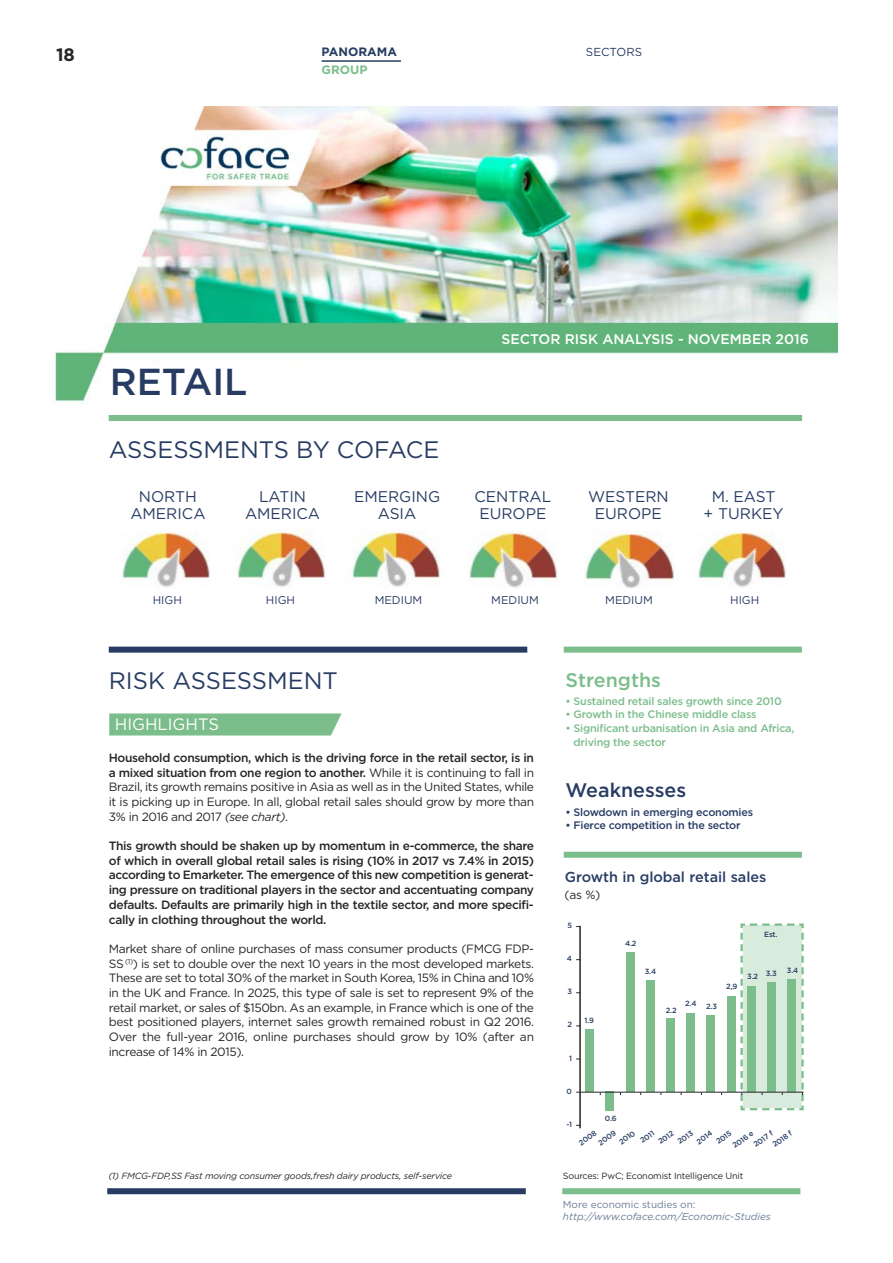
<style>
.page{position:relative;width:893px;height:1263px;background:#fff}
.page>*{position:absolute;margin:0;border:0;box-sizing:border-box;transform-origin:0 0}
.t1{font:500 37.5px "Gotham";color:#283c63}
.t2{font:23.85px "Gotham";color:#283c63}
.t3{font:500 19.65px "Gotham";color:#283c63}
.t4{font:500 19.65px "Gotham";color:#7cbd8c}
.t5{font:700 18px "Gotham";color:#272627}
.t6{font:16.5px "Gotham";color:#fff}
.t7{font:15.45px/16.6px "Gotham";color:#283c63;text-align:center}
.t8{font:500 14.4px "Gotham";color:#283c63}
.t9{font:500 13.95px "Gotham";color:#fff}
.t10{font:700 12.15px "Gotham";color:#283c63}
.t11{font:700 12.15px "Gotham";color:#7cbd8c}
.t12{font:12px/14.7px "Gotham";letter-spacing:-.03em;color:#272627;text-align:justify}
.t13{font:500 12px/14.7px "Gotham";letter-spacing:-.03em;color:#272627;text-align:justify}
.t14{font:11.55px "Gotham";color:#283c63}
.t15{font:11.25px "Gotham";color:#283c63}
.t16{font:500 10.8px/13.8px "Gotham";letter-spacing:-.02em;color:#7cbd8c}
.t17{font:500 10.8px "Gotham";letter-spacing:-.02em;color:#283c63}
.t18{font:italic 10.05px "Gotham";color:#6b7c97}
.t19{font:10.05px "Gotham";color:#6b7c97}
.t20{font:italic 9px "Gotham";letter-spacing:-.02em;color:#272627}
.t21{font:9px "Gotham";letter-spacing:-.02em;color:#272627}
.t22{font:500 7.5px "Gotham";color:#283c63}
.s1{font-weight:500}
.s2{font-style:italic}
</style>
<div class="page">
<img style="left:54px;top:106px;width:784px;height:299px">
<img style="left:584px;top:532px;width:90px;height:56px">
<img style="left:351px;top:531px;width:89px;height:56px">
<img style="left:122px;top:530px;width:204px;height:58px">
<img style="left:698px;top:532px;width:88px;height:55px">
<div style="left:110px;top:365px;width:382px;height:44px;background:#fff"></div>
<div style="left:109px;top:415px;width:693px;height:6px;background:#7cbd8c"></div>
<div style="left:109px;top:647px;width:418px;height:6px;background:#283c63"></div>
<div style="left:564px;top:647px;width:238px;height:6px;background:#7cbd8c"></div>
<div style="left:107px;top:1188px;width:419px;height:6px;background:#283c63"></div>
<div style="left:562px;top:1188px;width:238px;height:6px;background:#7cbd8c"></div>
<svg style="left:109px;top:713px;width:233px;height:22px;background:#82c091"></svg>
<div style="left:564px;top:852px;width:238px;height:6px;background:#7cbd8c"></div>
<div style="left:111px;top:490px;width:114px;height:41px;background:#fff"></div>
<img style="left:469px;top:530px;width:88px;height:58px">
<hr style="left:579px;top:926px;width:2px;height:202px;background:#272627">
<svg style="left:739px;top:923px;width:65px;height:188px;background:#d3e8d8"></svg>
<div style="left:585px;top:1029px;width:9px;height:63px;background:#7cbd8c"></div>
<div style="left:606px;top:1092px;width:8px;height:19px;background:#7cbd8c"></div>
<div style="left:626px;top:952px;width:8px;height:140px;background:#7cbd8c"></div>
<div style="left:646px;top:980px;width:8px;height:112px;background:#7cbd8c"></div>
<div style="left:666px;top:1018px;width:9px;height:74px;background:#7cbd8c"></div>
<div style="left:686px;top:1013px;width:9px;height:79px;background:#7cbd8c"></div>
<div style="left:707px;top:1015px;width:8px;height:77px;background:#7cbd8c"></div>
<div style="left:727px;top:996px;width:8px;height:96px;background:#7cbd8c"></div>
<div style="left:747px;top:986px;width:8px;height:106px;background:#7cbd8c"></div>
<div style="left:767px;top:982px;width:9px;height:110px;background:#7cbd8c"></div>
<div style="left:787px;top:979px;width:9px;height:113px;background:#7cbd8c"></div>
<hr style="left:576px;top:1092px;width:228px;height:1px;background:#272627">
<hr style="left:322px;top:60px;width:79px;height:2px;background:#283c63">
<h3 class="t5" style="left:56px;top:44px;width:20px">18</h3>
<p class="t10" style="left:322px;top:44px;width:77px">PANORAMA</p>
<p class="t14" style="left:586px;top:45px;width:58px">SECTORS</p>
<p class="t11" style="left:322px;top:62px;width:47px">GROUP</p>
<h1 class="t1" style="left:110px;top:360px;width:139px">RETAIL</h1>
<h2 class="t2" style="left:109px;top:435px;width:332px">ASSESSMENTS BY COFACE</h2>
<p class="t9" style="left:502px;top:331px;width:309px">SECTOR RISK ANALYSIS - NOVEMBER 2016</p>
<p class="t7" style="left:130px;top:489px;width:77px">NORTH<br>AMERICA</p>
<p class="t7" style="left:245px;top:489px;width:77px">LATIN<br>AMERICA</p>
<p class="t7" style="left:354px;top:489px;width:88px">EMERGING<br>ASIA</p>
<p class="t7" style="left:474px;top:489px;width:78px">CENTRAL<br>EUROPE</p>
<p class="t7" style="left:588px;top:489px;width:82px">WESTERN<br>EUROPE</p>
<p class="t7" style="left:704px;top:489px;width:81px">M. EAST<br>+ TURKEY</p>
<p class="t15" style="left:153px;top:594px;width:31px">HIGH</p>
<p class="t15" style="left:266px;top:594px;width:31px">HIGH</p>
<p class="t15" style="left:375px;top:594px;width:49px">MEDIUM</p>
<p class="t15" style="left:491px;top:594px;width:49px">MEDIUM</p>
<p class="t15" style="left:605px;top:594px;width:49px">MEDIUM</p>
<p class="t15" style="left:730px;top:594px;width:31px">HIGH</p>
<h2 class="t2" style="left:109px;top:666px;width:231px">RISK ASSESSMENT</h2>
<h3 class="t6" style="left:115px;top:714px;width:106px">HIGHLIGHTS</h3>
<p class="t12" style="left:109px;top:750px;width:427px"><span class="s1">Household consumption, which is the driving force in the retail sector, is in a mixed situation from one region to another.</span> While it is continuing to fall in Brazil, its growth remains positive in Asia as well as in the United States, while it is picking up in Europe. In all, global retail sales should grow by more than 3% in 2016 and 2017 <span class="s2">(see chart)</span>.</p>
<p class="t13" style="left:109px;top:838px;width:427px">This growth should be shaken up by momentum in e-commerce, the share of which in overall global retail sales is rising (10% in 2017 vs 7.4% in 2015) according to Emarketer. The emergence of this new competition is generat&shy;ing pressure on traditional players in the sector and accentuating company defaults. Defaults are primarily high in the textile sector, and more specifi&shy;cally in clothing throughout the world.</p>
<p class="t12" style="left:109px;top:941px;width:427px">Market share of online purchases of mass consumer products (FMCG FDP-SS <sup>(1)</sup>) is set to double over the next 10 years in the most developed markets.<br>These are set to total 30% of the market in South Korea, 15% in China and 10% in the UK and France. In 2025, this type of sale is set to represent 9% of the retail market, or sales of $150bn. As an example, in France which is one of the best positioned players, internet sales growth remained robust in Q2 2016.<br>Over the full-year 2016, online purchases should grow by 10% (after an increase of 14% in 2015).</p>
<h3 class="t4" style="left:566px;top:668px;width:97px">Strengths</h3>
<p class="t16" style="left:565px;top:694px;width:218px">• Sustained retail sales growth since 2010</p>
<p class="t16" style="left:565px;top:708px;width:193px">• Growth in the Chinese middle class</p>
<p class="t16" style="left:574px;top:721px;width:222px;text-indent:-8px">• Significant urbanisation in Asia and Africa, driving the sector</p>
<h3 class="t3" style="left:566px;top:779px;width:122px">Weaknesses</h3>
<p class="t17" style="left:565px;top:806px;width:189px">• Slowdown in emerging economies</p>
<p class="t17" style="left:565px;top:819px;width:176px">• Fierce competition in the sector</p>
<p class="t8" style="left:565px;top:868px;width:203px">Growth in global retail sales</p>
<p class="t12" style="left:565px;top:888px;width:37px">(as %)</p>
<p class="t22" style="left:567px;top:921px;width:6px">5</p>
<p class="t22" style="left:567px;top:954px;width:7px">4</p>
<p class="t22" style="left:567px;top:987px;width:6px">3</p>
<p class="t22" style="left:567px;top:1020px;width:6px">2</p>
<p class="t22" style="left:569px;top:1053px;width:4px">1</p>
<p class="t22" style="left:567px;top:1087px;width:7px">0</p>
<p class="t22" style="left:566px;top:1120px;width:7px">-1</p>
<p class="t22" style="left:585px;top:1016px;width:11px">1.9</p>
<p class="t22" style="left:625px;top:939px;width:13px">4.2</p>
<p class="t22" style="left:645px;top:967px;width:13px">3.4</p>
<p class="t22" style="left:666px;top:1006px;width:12px">2.2</p>
<p class="t22" style="left:685px;top:999px;width:13px">2.4</p>
<p class="t22" style="left:706px;top:1002px;width:12px">2.3</p>
<p class="t22" style="left:726px;top:982px;width:13px">2,9</p>
<p class="t22" style="left:764px;top:930px;width:15px">Est.</p>
<p class="t22" style="left:747px;top:971px;width:31px">3.2 3.3</p>
<p class="t22" style="left:605px;top:1114px;width:13px">0.6</p>
<p class="t22" style="left:787px;top:966px;width:13px">3.4</p>
<p class="t22" style="left:577px;top:1140px;width:21px;rotate:-35deg">2008</p>
<p class="t22" style="left:596px;top:1140px;width:21px;rotate:-35deg">2009</p>
<p class="t22" style="left:617px;top:1139px;width:19px;rotate:-35deg">2010</p>
<p class="t22" style="left:639px;top:1137px;width:17px;rotate:-35deg">2011</p>
<p class="t22" style="left:657px;top:1138px;width:19px;rotate:-35deg">2012</p>
<p class="t22" style="left:676px;top:1138px;width:19px;rotate:-35deg">2013</p>
<p class="t22" style="left:695px;top:1139px;width:19px;rotate:-35deg">2014</p>
<p class="t22" style="left:714px;top:1138px;width:19px;rotate:-35deg">2015</p>
<p class="t22" style="left:731px;top:1143px;width:25px;rotate:-35deg">2016 e</p>
<p class="t22" style="left:752px;top:1141px;width:23px;rotate:-35deg">2017 f</p>
<p class="t22" style="left:771px;top:1141px;width:23px;rotate:-35deg">2018 f</p>
<p class="t20" style="left:108px;top:1171px;width:345px">(1) FMCG-FDP,SS Fast moving consumer goods,fresh dairy products, self-service</p>
<p class="t21" style="left:563px;top:1171px;width:182px">Sources: PwC; Economist Intelligence Unit</p>
<p class="t19" style="left:563px;top:1199px;width:134px">More economic studies on:</p>
<p class="t18" style="left:563px;top:1210px;width:209px">http://www.coface.com/Economic-Studies</p>
</div>
